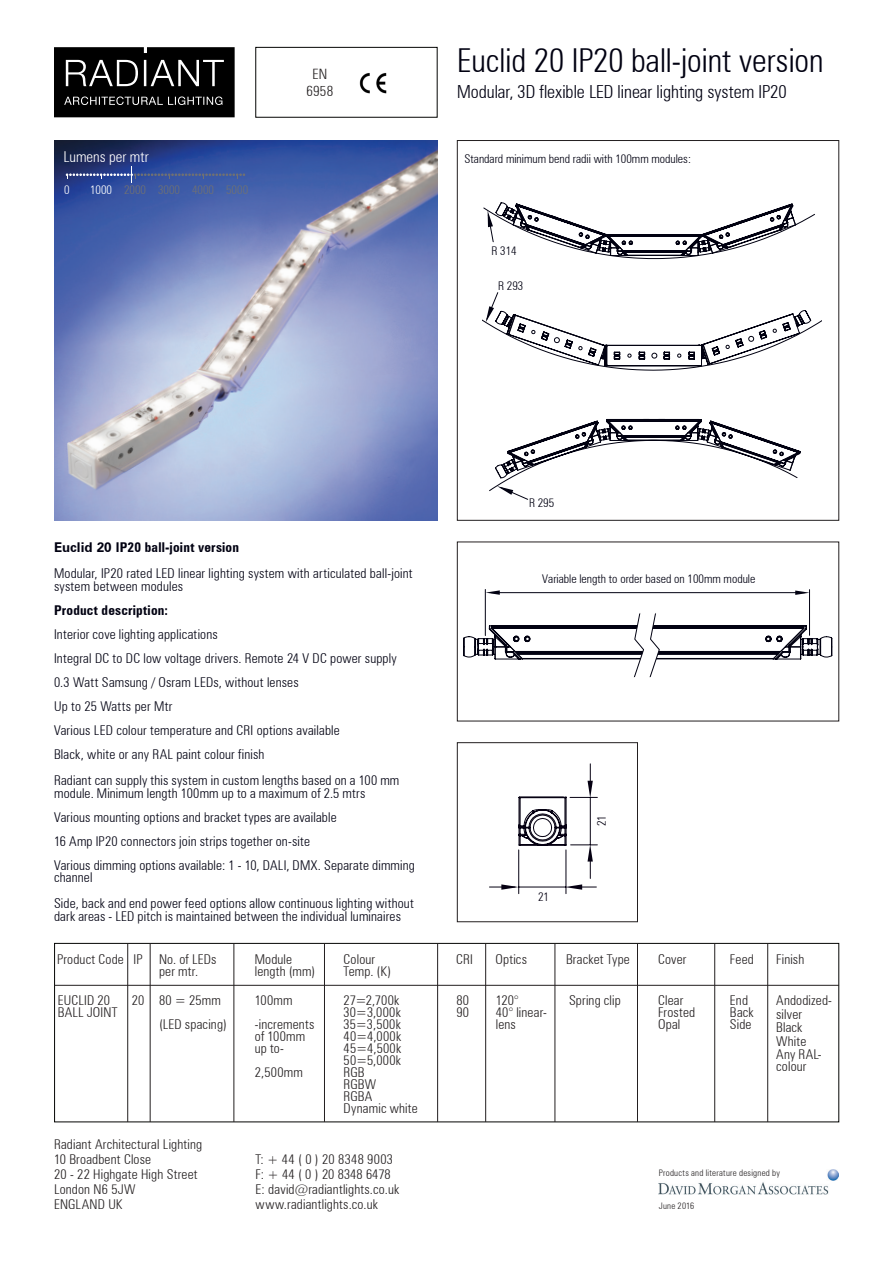
<style>
.page{position:relative;width:893px;height:1263px;background:#fff}
.page>*{position:absolute;margin:0;border:0;box-sizing:border-box;transform-origin:0 0}
.t1{font:300 condensed 33px "Zurich BT";color:#010111}
.t2{font:300 condensed 18px "Zurich BT";color:#010111}
.t3{font:300 condensed 15px "Zurich BT";color:#fff}
.t4{font:300 condensed 14.25px "Zurich BT";letter-spacing:.015em;color:#231f20}
.t5{font:300 condensed 13.5px/13.5px "Zurich BT";letter-spacing:.01em;color:#010111}
.t6{font:300 condensed 13.5px/12px "Zurich BT";letter-spacing:.01em;color:#231f20}
.t7{font:700 condensed 13.5px "Zurich BT";letter-spacing:.015em;color:#010111}
.t8{font:300 condensed 12px "Zurich BT";color:#010111}
.t9{font:300 condensed 12px "Zurich BT";color:#707173}
.t10{font:300 condensed 12px "Zurich BT";color:#fff}
.t11{font:300 condensed 12px "Zurich BT";color:#050012}
.t12{font:300 condensed 9px "Zurich BT";letter-spacing:.025em;color:#231f20}
.s1{font-stretch:normal}
</style>
<div class="page">
<div style="left:54px;top:943px;width:785px;height:179px;border:1px solid #040503"></div>
<svg style="left:463px;top:589px;width:370px;height:88px"></svg>
<div style="left:627px;top:605px;width:44px;height:8px;background:#fff"></div>
<img style="left:359px;top:73px;width:28px;height:21px">
<div style="left:256px;top:47px;width:181px;height:70px;border:1px solid #040503"></div>
<svg style="left:54px;top:47px;width:180px;height:70px;background:#202020"></svg>
<img style="left:659px;top:1169px;width:179px;height:25px">
<img style="left:54px;top:140px;width:383px;height:380px">
<hr style="left:55px;top:985px;width:784px;height:1px;background:#231f20">
<hr style="left:127px;top:943px;width:1px;height:179px;background:#231f20">
<hr style="left:150px;top:943px;width:1px;height:179px;background:#231f20">
<hr style="left:234px;top:943px;width:1px;height:179px;background:#231f20">
<hr style="left:324px;top:943px;width:1px;height:179px;background:#231f20">
<hr style="left:437px;top:943px;width:1px;height:179px;background:#231f20">
<hr style="left:485px;top:943px;width:1px;height:179px;background:#231f20">
<hr style="left:555px;top:943px;width:1px;height:179px;background:#231f20">
<hr style="left:637px;top:943px;width:1px;height:179px;background:#231f20">
<hr style="left:714px;top:943px;width:1px;height:179px;background:#231f20">
<hr style="left:767px;top:943px;width:1px;height:179px;background:#231f20">
<svg style="left:495px;top:420px;width:306px;height:59px"></svg>
<svg style="left:483px;top:202px;width:332px;height:52px"></svg>
<svg style="left:497px;top:486px;width:32px;height:14px"></svg>
<svg style="left:482px;top:292px;width:340px;height:74px"></svg>
<svg style="left:507px;top:203px;width:204px;height:251px"></svg>
<div style="left:457px;top:140px;width:382px;height:380px;border:1px solid #231f20"></div>
<svg style="left:66px;top:166px;width:179px;height:17px;background:#3a5399"></svg>
<hr style="left:518px;top:850px;width:1px;height:44px;background:#050012">
<hr style="left:566px;top:850px;width:1px;height:44px;background:#050012">
<hr style="left:519px;top:887px;width:47px;height:1px;background:#050012">
<svg style="left:489px;top:884px;width:30px;height:6px"></svg>
<svg style="left:565px;top:884px;width:31px;height:6px"></svg>
<svg style="left:518px;top:764px;width:79px;height:114px"></svg>
<div style="left:457px;top:742px;width:181px;height:180px;border:1px solid #231f20"></div>
<p class="t3" style="left:64px;top:147px;width:87px">Lumens per mtr</p>
<p class="t10" style="left:64px;top:182px;width:7px">0</p>
<p class="t10" style="left:90px;top:182px;width:24px">1000</p>
<p class="t9" style="left:124px;top:182px;width:24px">2000</p>
<p class="t9" style="left:158px;top:182px;width:24px">3000</p>
<p class="t9" style="left:192px;top:182px;width:24px">4000</p>
<p class="t9" style="left:226px;top:182px;width:24px">5000</p>
<p class="t4" style="left:312px;top:66px;width:16px">EN</p>
<p class="t4" style="left:306px;top:83px;width:28px">6958</p>
<p class="t1" style="left:457px;top:40px;width:368px">Euclid 20 IP20 ball-joint version</p>
<p class="t2" style="left:457px;top:80px;width:331px">Modular, 3D flexible LED linear lighting system IP20</p>
<p class="t8" style="left:464px;top:151px;width:228px">Standard minimum bend radii with 100mm modules:</p>
<p class="t8" style="left:491px;top:243px;width:27px">R 314</p>
<p class="t8" style="left:498px;top:278px;width:27px">R 293</p>
<p class="t7" style="left:54px;top:539px;width:187px"><span class="s1">Euclid 20</span> IP20 ball-joint version</p>
<p class="t5" style="left:54px;top:566px;width:360px">Modular, IP20 rated LED linear lighting system with articulated ball-joint system between modules</p>
<p class="t7" style="left:54px;top:602px;width:115px">Product description:</p>
<p class="t5" style="left:54px;top:627px;width:165px">Interior cove lighting applications</p>
<p class="t5" style="left:54px;top:651px;width:344px">Integral DC to DC low voltage drivers. Remote 24 V DC power supply</p>
<p class="t5" style="left:54px;top:675px;width:246px">0.3 Watt Samsung / Osram LEDs, without lenses</p>
<p class="t5" style="left:54px;top:699px;width:120px">Up to 25 Watts per Mtr</p>
<p class="t5" style="left:54px;top:723px;width:287px">Various LED colour temperature and CRI options available</p>
<p class="t5" style="left:54px;top:747px;width:212px">Black, white or any RAL paint colour finish</p>
<p class="t5" style="left:54px;top:773px;width:347px">Radiant can supply this system in custom lengths based on a 100 mm</p>
<p class="t5" style="left:54px;top:786px;width:313px">module. Minimum length 100mm up to a maximum of 2.5 mtrs</p>
<p class="t5" style="left:54px;top:810px;width:284px">Various mounting options and bracket types are available</p>
<p class="t5" style="left:54px;top:834px;width:258px">16 Amp IP20 connectors join strips together on-site</p>
<p class="t5" style="left:54px;top:859px;width:362px;line-height:12px">Various dimming options available: 1 - 10, DALI, DMX. Separate dimming channel</p>
<p class="t5" style="left:54px;top:896px;width:361px">Side, back and end power feed options allow continuous lighting without dark areas - LED pitch is maintained between the individual luminaires</p>
<p class="t8" style="left:529px;top:495px;width:27px">R 295</p>
<p class="t8" style="left:542px;top:572px;width:214px">Variable length to order based on 100mm module</p>
<p class="t11" style="left:538px;top:889px;width:13px">21</p>
<p class="t11" style="left:594px;top:826px;width:13px;rotate:-90deg">21</p>
<p class="t6" style="left:159px;top:953px;width:59px">No. of LEDs per mtr.</p>
<p class="t6" style="left:344px;top:953px;width:33px">Colour</p>
<p class="t6" style="left:456px;top:953px;width:18px">CRI</p>
<p class="t6" style="left:57px;top:953px;width:68px">Product Code</p>
<p class="t6" style="left:255px;top:953px;width:39px">Module</p>
<p class="t6" style="left:255px;top:965px;width:62px">length (mm)</p>
<p class="t6" style="left:133px;top:953px;width:10px">IP</p>
<p class="t6" style="left:132px;top:994px;width:14px">20</p>
<p class="t6" style="left:344px;top:965px;width:49px">Temp. (K)</p>
<p class="t6" style="left:58px;top:994px;width:54px">EUCLID 20</p>
<p class="t6" style="left:58px;top:1006px;width:61px">BALL JOINT</p>
<p class="t6" style="left:344px;top:994px;width:57px">27=2,700k</p>
<p class="t6" style="left:344px;top:1006px;width:59px">30=3,000k</p>
<p class="t6" style="left:344px;top:1018px;width:59px">35=3,500k</p>
<p class="t6" style="left:344px;top:1030px;width:59px">40=4,000k</p>
<p class="t6" style="left:344px;top:1042px;width:59px">45=4,500k</p>
<p class="t6" style="left:344px;top:1054px;width:59px">50=5,000k</p>
<p class="t6" style="left:344px;top:1066px;width:22px">RGB</p>
<p class="t6" style="left:344px;top:1078px;width:34px">RGBW</p>
<p class="t6" style="left:344px;top:1090px;width:30px">RGBA</p>
<p class="t6" style="left:344px;top:1102px;width:76px">Dynamic white</p>
<p class="t6" style="left:456px;top:994px;width:14px">80</p>
<p class="t6" style="left:456px;top:1006px;width:14px">90</p>
<p class="t6" style="left:159px;top:994px;width:63px">80 = 25mm</p>
<p class="t6" style="left:159px;top:1018px;width:69px">(LED spacing)</p>
<p class="t6" style="left:255px;top:994px;width:39px">100mm</p>
<p class="t6" style="left:255px;top:1018px;width:61px">-increments of 100mm</p>
<p class="t6" style="left:255px;top:1042px;width:31px">up to-</p>
<p class="t6" style="left:255px;top:1066px;width:50px">2,500mm</p>
<p class="t6" style="left:495px;top:953px;width:33px">Optics</p>
<p class="t6" style="left:730px;top:953px;width:25px">Feed</p>
<p class="t6" style="left:658px;top:953px;width:30px">Cover</p>
<p class="t6" style="left:658px;top:994px;width:27px">Clear</p>
<p class="t6" style="left:658px;top:1006px;width:39px">Frosted</p>
<p class="t6" style="left:658px;top:1018px;width:24px">Opal</p>
<p class="t6" style="left:566px;top:953px;width:65px">Bracket Type</p>
<p class="t6" style="left:569px;top:994px;width:53px">Spring clip</p>
<p class="t6" style="left:730px;top:994px;width:20px">End</p>
<p class="t6" style="left:730px;top:1006px;width:25px">Back</p>
<p class="t6" style="left:730px;top:1018px;width:23px">Side</p>
<p class="t6" style="left:496px;top:994px;width:25px">120°</p>
<p class="t6" style="left:496px;top:1006px;width:53px">40° linear-</p>
<p class="t6" style="left:496px;top:1018px;width:22px">lens</p>
<p class="t6" style="left:776px;top:953px;width:30px">Finish</p>
<p class="t6" style="left:776px;top:994px;width:57px">Andodized-</p>
<p class="t6" style="left:776px;top:1008px;width:27px">silver</p>
<p class="t6" style="left:776px;top:1021px;width:28px">Black</p>
<p class="t6" style="left:776px;top:1035px;width:32px">White</p>
<p class="t6" style="left:776px;top:1048px;width:47px">Any RAL-</p>
<p class="t6" style="left:776px;top:1060px;width:32px">colour</p>
<p class="t6" style="left:54px;top:1138px;width:150px">Radiant Architectural Lighting</p>
<p class="t6" style="left:54px;top:1153px;width:99px">10 Broadbent Close</p>
<p class="t6" style="left:54px;top:1168px;width:145px">20 - 22 Highgate High Street</p>
<p class="t6" style="left:54px;top:1183px;width:83px">London N6 5JW</p>
<p class="t6" style="left:54px;top:1198px;width:70px">ENGLAND UK</p>
<p class="t6" style="left:256px;top:1153px;width:139px">T: + 44 ( 0 ) 20 8348 9003</p>
<p class="t6" style="left:256px;top:1168px;width:137px">F: + 44 ( 0 ) 20 8348 6478</p>
<p class="t6" style="left:256px;top:1183px;width:145px">E: david@radiantlights.co.uk</p>
<p class="t6" style="left:256px;top:1198px;width:124px">www.radiantlights.co.uk</p>
<p class="t12" style="left:659px;top:1200px;width:37px">June 2016</p>
<p class="t12" style="left:659px;top:1167px;width:123px">Products and literature designed by</p>
</div>
